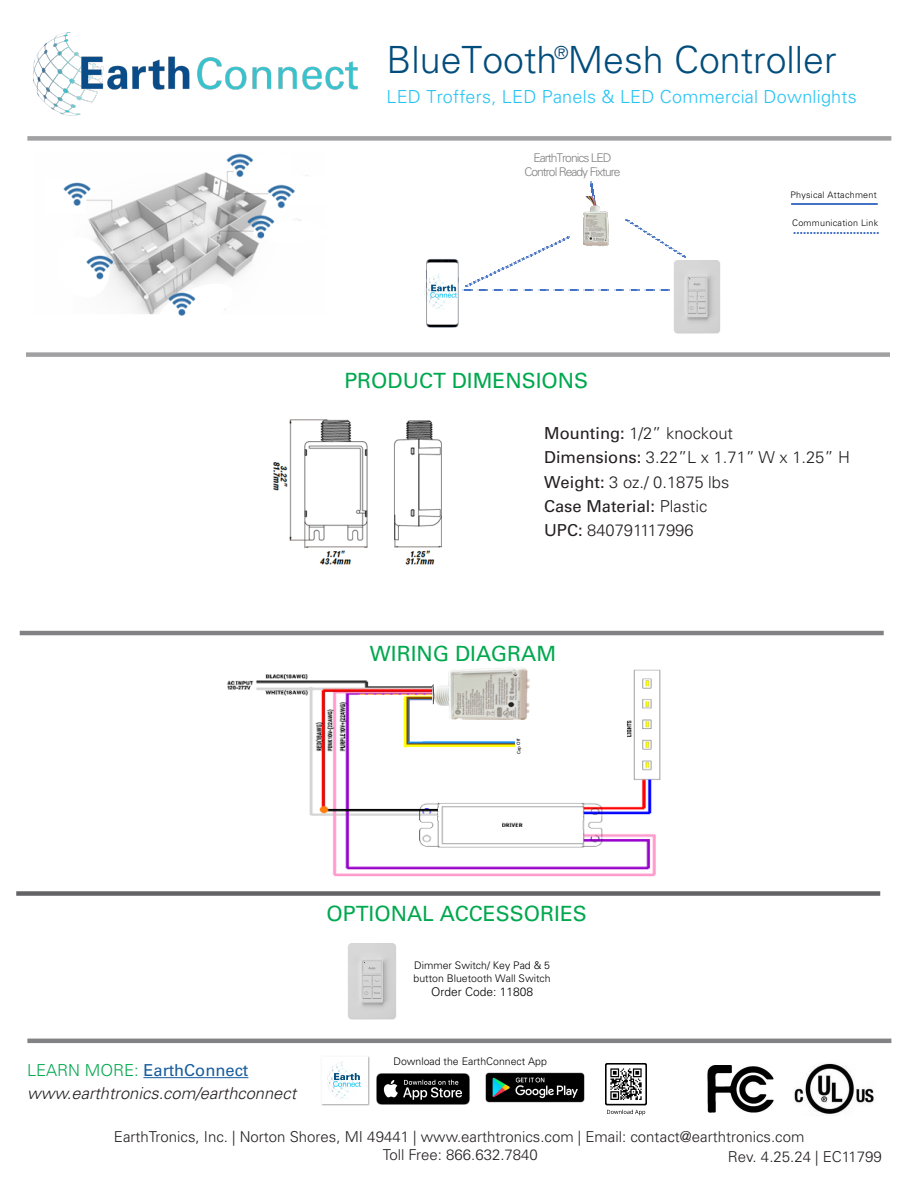
<style>
.page{position:relative;width:918px;height:1188px;background:#fff}
.page>*{position:absolute;margin:0;border:0;box-sizing:border-box;transform-origin:0 0}
.t1{font:300 37.5px "Univers LT Std";color:#034d7c}
.t2{font:21px "Univers LT Std";color:#00a84e}
.t3{font:300 18px "Univers LT Std";letter-spacing:.015em;color:#27c3f3}
.t4{font:300 18px "Univers LT Std";color:#004473}
.t5{font:300 16.5px/24.2px "Univers LT Std";color:#231f20}
.t6{font:italic 300 16.5px "Univers LT Std";color:#231f20}
.t7{font:16.5px "Univers LT Std";color:#175d9e}
.t8{font:300 15px "Univers LT Std";color:#231f20}
.t9{font:300 12px/13.5px "Univers LT Std";letter-spacing:-.08em;color:#808080;text-align:center}
.t10{font:300 12px "Univers LT Std";color:#000}
.t11{font:300 10.5px/13.2px "Univers LT Std";color:#000}
.t12{font:300 9px "Univers LT Std";letter-spacing:.025em;color:#000}
.t13{font:4.5px "Univers LT Std";color:#000}
.s1{font-weight:400}
.s2{font-weight:300;color:#00a84e}
</style>
<div class="page">
<div style="left:26px;top:352px;width:864px;height:5px;background:#a1a0a2"></div>
<div style="left:27px;top:136px;width:864px;height:5px;background:#a1a0a2"></div>
<hr style="left:27px;top:1039px;width:864px;height:4px;background:#828284">
<hr style="left:20px;top:631px;width:864px;height:4px;background:#828284">
<img style="left:794px;top:1063px;width:80px;height:51px">
<hr style="left:143px;top:1077px;width:105px;height:1px;background:#175d9e">
<img style="left:34px;top:32px;width:324px;height:84px">
<img style="left:707px;top:1065px;width:67px;height:47px">
<img style="left:63px;top:153px;width:244px;height:163px">
<img style="left:321px;top:1056px;width:49px;height:50px">
<img style="left:376px;top:1073px;width:94px;height:32px">
<img style="left:485px;top:1072px;width:100px;height:31px">
<img style="left:424px;top:259px;width:44px;height:69px">
<img style="left:348px;top:943px;width:48px;height:76px">
<img style="left:674px;top:260px;width:46px;height:73px">
<img style="left:590px;top:181px;width:5px;height:16px">
<div style="left:16px;top:891px;width:864px;height:5px;background:#636366"></div>
<img style="left:606px;top:1064px;width:41px;height:52px">
<img style="left:792px;top:204px;width:85px;height:1px">
<img style="left:793px;top:233px;width:85px;height:1px">
<img style="left:626px;top:219px;width:60px;height:38px">
<img style="left:463px;top:290px;width:207px;height:1px">
<img style="left:463px;top:236px;width:105px;height:51px">
<img style="left:568px;top:197px;width:58px;height:50px">
<img style="left:273px;top:419px;width:169px;height:146px">
<img style="left:227px;top:669px;width:434px;height:208px">
<img style="left:434px;top:667px;width:101px;height:53px">
<img style="left:547px;top:677px;width:67px;height:119px">
<h1 class="t1" style="left:387px;top:38px;width:452px">BlueTooth Mesh Controller</h1>
<p class="t3" style="left:387px;top:86px;width:472px">LED Troffers, LED Panels &amp; LED Commercial Downlights</p>
<p class="t4" style="left:554px;top:42px;width:16px">®</p>
<p class="t9" style="left:524px;top:151px;width:98px">EarthTronics LED<br>Control Ready Fixture</p>
<p class="t2" style="left:344px;top:368px;width:245px">PRODUCT DIMENSIONS</p>
<p class="t12" style="left:790px;top:189px;width:88px">Physical Attachment</p>
<p class="t12" style="left:792px;top:217px;width:88px">Communication Link</p>
<p class="t5" style="left:544px;top:421px;width:307px"><span class="s1">Mounting:</span> 1/2” knockout<br><span class="s1">Dimensions:</span> 3.22”L x 1.71” W x 1.25” H<br><span class="s1">Weight:</span> 3 oz./ 0.1875 lbs<br><span class="s1">Case Material:</span> Plastic<br><span class="s1">UPC:</span> 840791117996</p>
<h2 class="t2" style="left:370px;top:641px;width:188px">WIRING DIAGRAM</h2>
<p class="t13" style="left:516px;top:754px;width:18px;rotate:-92deg">Cap Off</p>
<h2 class="t2" style="left:327px;top:901px;width:262px">OPTIONAL ACCESSORIES</h2>
<p class="t11" style="left:414px;top:959px;width:139px">Dimmer Switch/ Key Pad &amp; 5 button Bluetooth Wall Switch</p>
<p class="t10" style="left:431px;top:985px;width:104px">Order Code: 11808</p>
<p class="t11" style="left:393px;top:1055px;width:155px">Download the EarthConnect App</p>
<p class="t7" style="left:27px;top:1060px;width:223px"><span class="s2">LEARN MORE:</span> EarthConnect</p>
<p class="t6" style="left:27px;top:1083px;width:271px">www.earthtronics.com/earthconnect</p>
<p class="t8" style="left:114px;top:1127px;width:692px">EarthTronics, Inc. | Norton Shores, MI 49441 | www.earthtronics.com | Email: contact@earthtronics.com</p>
<p class="t8" style="left:383px;top:1145px;width:157px">Toll Free: 866.632.7840</p>
<p class="t8" style="left:728px;top:1147px;width:155px">Rev. 4.25.24 | EC11799</p>
</div>
